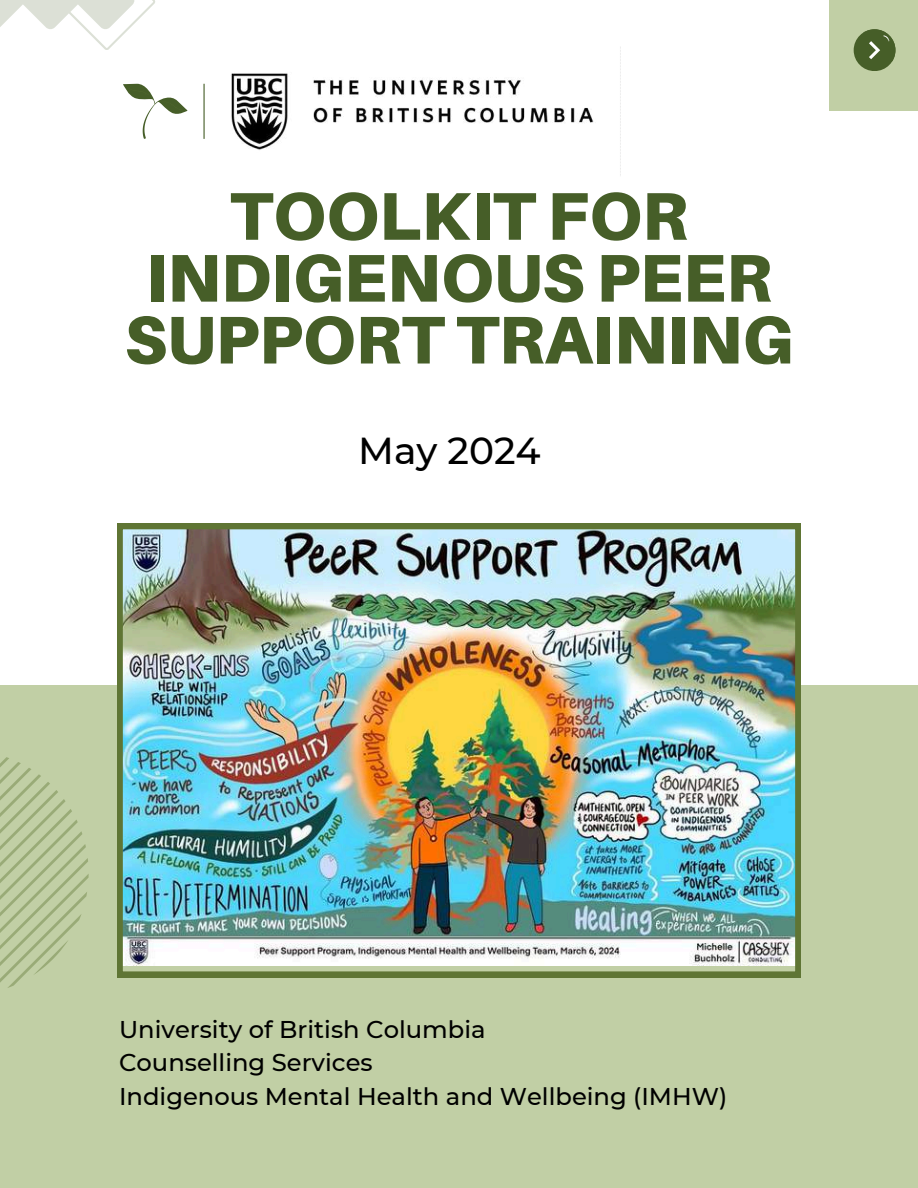
<style>
.page{position:relative;width:918px;height:1188px;background:#fff}
.page>*{position:absolute;margin:0;border:0;box-sizing:border-box;transform-origin:0 0}
.t1{font:900 67.5px/61.8px "Aileron";color:#465e28;text-align:center}
.t2{font:500 37.5px "Montserrat";color:#000}
.t3{font:500 24.3px/33.8px "Montserrat";color:#000}
</style>
<div class="page">
<div style="left:0;top:685px;width:918px;height:503px;background:#c1cfa5"></div>
<svg style="left:123px;top:84px;width:64px;height:55px"></svg>
<hr style="left:203px;top:84px;width:2px;height:55px;background:#465e28">
<div style="left:829px;top:0;width:89px;height:111px;background:#c1cfa5"></div>
<svg style="left:0;top:757px;width:89px;height:231px"></svg>
<div style="left:854px;top:29px;width:41px;height:42px;background:#465e28;border-radius:50%"></div>
<svg style="left:860px;top:29px;width:35px;height:35px"></svg>
<svg style="left:0;top:0;width:155px;height:50px"></svg>
<img style="left:204px;top:73px;width:390px;height:77px">
<img style="left:117px;top:524px;width:684px;height:453px">
<h1 class="t1" style="left:125px;top:184px;width:670px">TOOLKIT FOR<br>INDIGENOUS PEER<br>SUPPORT TRAINING</h1>
<h2 class="t2" style="left:358px;top:428px;width:184px">May 2024</h2>
<p class="t3" style="left:119px;top:1012px;width:610px">University of British Columbia<br>Counselling Services<br>Indigenous Mental Health and Wellbeing (IMHW)</p>
</div>
